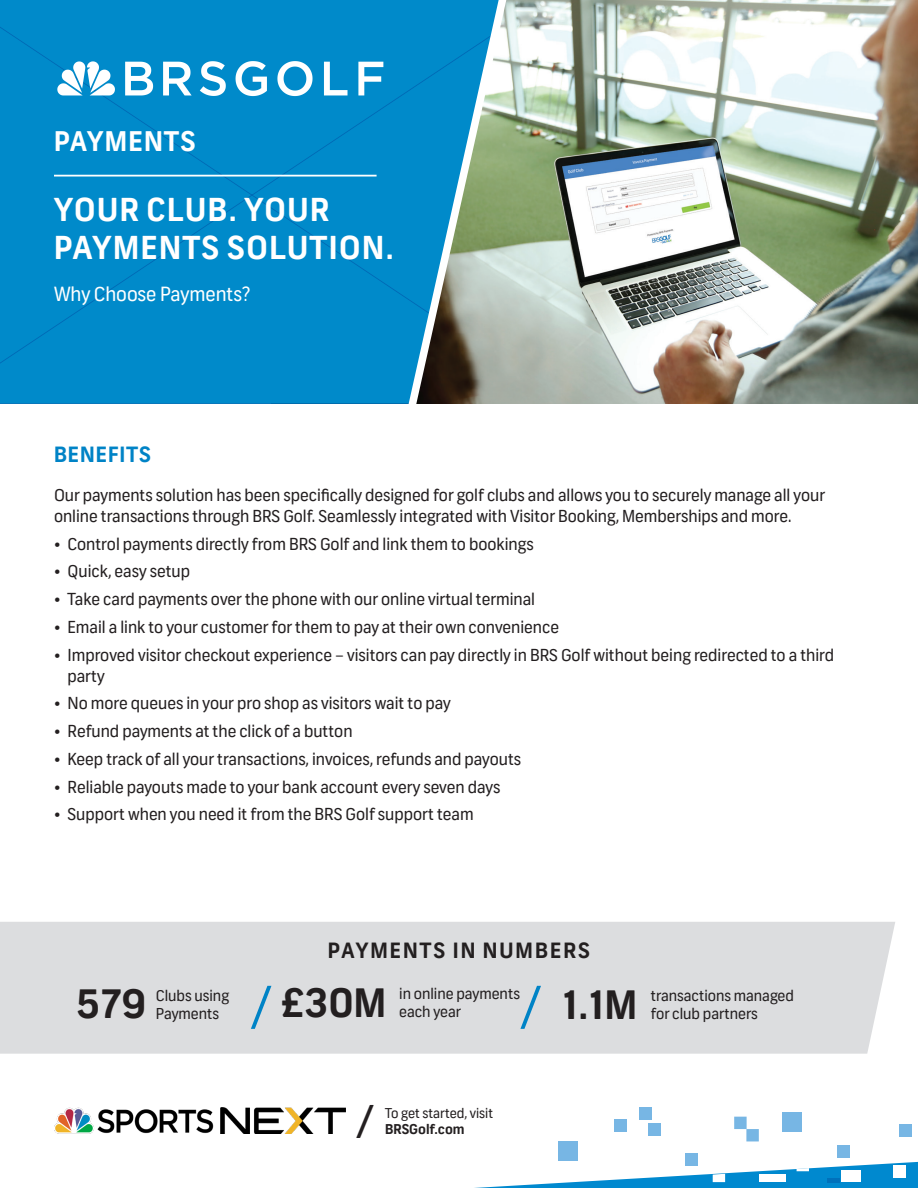
<style>
.page{position:relative;width:918px;height:1188px;background:#fff}
.page>*{position:absolute;margin:0;border:0;box-sizing:border-box;transform-origin:0 0}
.t1{font:59.4px "Myriad Pro";color:#0083c6}
.t2{font:45px "NBCSN Frank";color:#231f20}
.t3{font:700 39px "NBCSN Frank";color:#231f20}
.t4{font:700 31.5px/37.8px "NBCSN Frank";letter-spacing:.05em;color:#fff}
.t5{font:700 27px "NBCSN Frank";letter-spacing:.05em;color:#fff}
.t6{font:700 21px "NBCSN Frank";letter-spacing:.1em;color:#231f20}
.t7{font:700 21px "NBCSN Frank";letter-spacing:.05em;color:#0083c6}
.t8{font:19.5px "NBCSN Frank";color:#fff}
.t9{font:16.5px/21px "NBCSN Frank";color:#231f20}
.t10{font:15px/18px "NBCSN Frank";color:#231f20}
.t11{font:13.5px "NBCSN Frank";color:#231f20}
.t12{font:700 13.5px "NBCSN Frank";color:#231f20}
</style>
<div class="page">
<img style="left:515px;top:0;width:403px;height:404px">
<div style="left:0;top:0;width:403px;height:404px;background:#008aca"></div>
<img style="left:54px;top:1108px;width:291px;height:26px">
<div style="left:0;top:922px;width:895px;height:132px;background:#dcdddf"></div>
<hr style="left:54px;top:175px;width:323px;height:2px;background:#fff">
<div style="left:900px;top:1124px;width:12px;height:13px;background:#77b6e4"></div>
<div style="left:837px;top:1145px;width:12px;height:12px;background:#77b6e4"></div>
<svg style="left:734px;top:1117px;width:25px;height:24px"></svg>
<div style="left:685px;top:1153px;width:12px;height:13px;background:#77b6e4"></div>
<div style="left:649px;top:1124px;width:12px;height:12px;background:#77b6e4"></div>
<div style="left:640px;top:1108px;width:12px;height:12px;background:#77b6e4"></div>
<div style="left:614px;top:1119px;width:13px;height:13px;background:#77b6e4"></div>
<div style="left:558px;top:1141px;width:19px;height:19px;background:#77b6e4"></div>
<div style="left:782px;top:1112px;width:20px;height:20px;background:#77b6e4"></div>
<svg style="left:474px;top:1162px;width:444px;height:26px"></svg>
<div style="left:841px;top:1170px;width:20px;height:12px;background:#fff"></div>
<div style="left:759px;top:1175px;width:27px;height:7px;background:#fff"></div>
<svg style="left:403px;top:0;width:112px;height:404px;background:#5f9ca9"></svg>
<img style="left:6px;top:18px;width:426px;height:121px">
<p class="t5" style="left:54px;top:125px;width:143px">PAYMENTS</p>
<p class="t4" style="left:54px;top:193px;width:341px">YOUR CLUB. YOUR<br>PAYMENTS SOLUTION.</p>
<p class="t8" style="left:54px;top:282px;width:198px">Why Choose Payments?</p>
<p class="t7" style="left:54px;top:442px;width:98px">BENEFITS</p>
<p class="t9" style="left:54px;top:485px;width:773px">Our payments solution has been specifically designed for golf clubs and allows you to securely manage all your online transactions through BRS Golf. Seamlessly integrated with Visitor Booking, Memberships and more.</p>
<p class="t9" style="left:54px;top:534px;width:481px">• Control payments directly from BRS Golf and link them to bookings</p>
<p class="t9" style="left:54px;top:562px;width:137px">• Quick, easy setup</p>
<p class="t9" style="left:54px;top:589px;width:483px">• Take card payments over the phone with our online virtual terminal</p>
<p class="t9" style="left:54px;top:617px;width:507px">• Email a link to your customer for them to pay at their own convenience</p>
<p class="t9" style="left:68px;top:645px;width:768px;text-indent:-14px">• Improved visitor checkout experience – visitors can pay directly in BRS Golf without being redirected to a third party</p>
<p class="t9" style="left:54px;top:694px;width:398px">• No more queues in your pro shop as visitors wait to pay</p>
<p class="t9" style="left:54px;top:721px;width:300px">• Refund payments at the click of a button</p>
<p class="t9" style="left:54px;top:749px;width:469px">• Keep track of all your transactions, invoices, refunds and payouts</p>
<p class="t9" style="left:54px;top:777px;width:448px">• Reliable payouts made to your bank account every seven days</p>
<p class="t9" style="left:54px;top:805px;width:421px">• Support when you need it from the BRS Golf support team</p>
<p class="t6" style="left:328px;top:937px;width:264px">PAYMENTS IN NUMBERS</p>
<p class="t1" style="left:251px;top:970px;width:22px">/</p>
<p class="t1" style="left:521px;top:970px;width:22px">/</p>
<p class="t3" style="left:76px;top:981px;width:72px">579</p>
<p class="t10" style="left:156px;top:987px;width:75px">Clubs using<br>Payments</p>
<p class="t3" style="left:281px;top:979px;width:107px">£30M</p>
<p class="t10" style="left:399px;top:985px;width:122px">in online payments each year</p>
<p class="t3" style="left:562px;top:981px;width:77px">1.1M</p>
<p class="t10" style="left:651px;top:987px;width:145px">transactions managed</p>
<p class="t10" style="left:651px;top:1005px;width:109px">for club partners</p>
<p class="t2" style="left:357px;top:1094px;width:19px">/</p>
<p class="t11" style="left:385px;top:1105px;width:109px">To get started, visit</p>
<p class="t12" style="left:385px;top:1121px;width:81px">BRSGolf.com</p>
</div>
